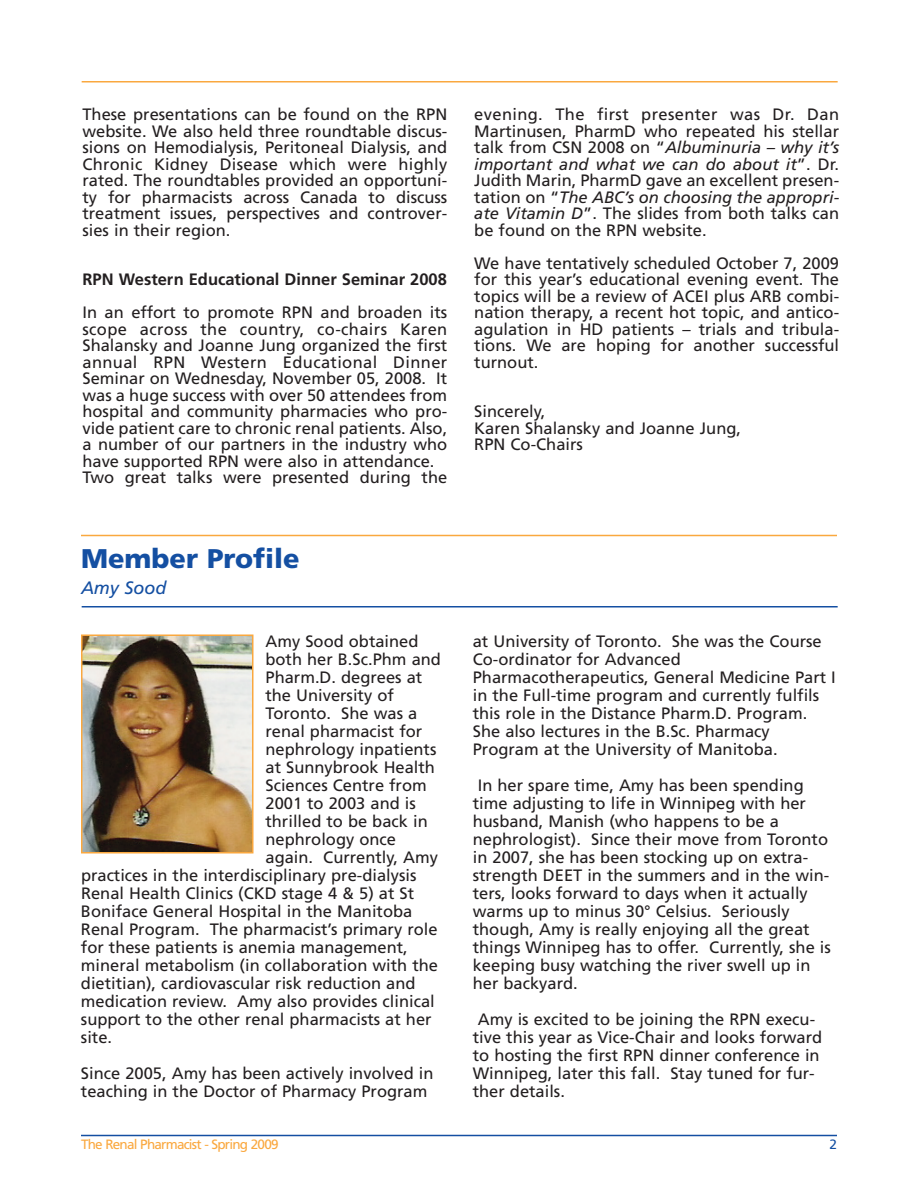
<style>
.page{position:relative;width:918px;height:1188px;background:#fff}
.page>*{position:absolute;margin:0;border:0;box-sizing:border-box;transform-origin:0 0}
.t1{font:900 27px "Frutiger";color:#144fa2}
.t2{font:italic 18px "Frutiger";color:#144fa2}
.t3{font:16.5px/16.5px "Frutiger";color:#231f20}
.t4{font:700 16.5px "Frutiger";color:#231f20}
.t5{font:13.5px "Frutiger";letter-spacing:-.055em;color:#faa83f}
.t6{font:13.5px "Frutiger";color:#144fa2}
.s1{font-style:italic}
</style>
<div class="page">
<hr style="left:81px;top:1135px;width:756px;height:1px;background:#144fa2">
<hr style="left:82px;top:81px;width:756px;height:1px;background:#faa83f">
<hr style="left:81px;top:535px;width:756px;height:1px;background:#faa83f">
<hr style="left:82px;top:606px;width:756px;height:2px;background:#144fa2">
<img style="left:84px;top:637px;width:167px;height:214px">
<div style="left:81px;top:634px;width:173px;height:220px;border:2px solid #faa83f"></div>
<p class="t3" style="left:82px;top:108px;width:366px;text-align:justify">These presentations can be found on the RPN website. We also held three roundtable discus&shy;sions on Hemodialysis, Peritoneal Dialysis, and Chronic Kidney Disease which were highly rated. The roundtables provided an opportuni&shy;ty for pharmacists across Canada to discuss treatment issues, perspectives and controver&shy;sies in their region.</p>
<p class="t4" style="left:82px;top:273px;width:366px">RPN Western Educational Dinner Seminar 2008</p>
<p class="t3" style="left:82px;top:306px;width:366px">In an effort to promote RPN and broaden its scope across the country, co-chairs Karen Shalansky and Joanne Jung organized the first annual RPN Western Educational Dinner Seminar on Wednesday, November 05, 2008. It was a huge success with over 50 attendees from hospital and community pharmacies who pro&shy;vide patient care to chronic renal patients. Also, a number of our partners in the industry who have supported RPN were also in attendance.<br>Two great talks were presented during the</p>
<h1 class="t1" style="left:81px;top:548px;width:220px">Member Profile</h1>
<p class="t2" style="left:81px;top:580px;width:87px">Amy Sood</p>
<p class="t3" style="left:266px;top:634px;width:155px">Amy Sood obtained</p>
<p class="t3" style="left:266px;top:652px;width:177px">both her B.Sc.Phm and</p>
<p class="t3" style="left:266px;top:670px;width:158px">Pharm.D. degrees at</p>
<p class="t3" style="left:265px;top:688px;width:130px">the University of</p>
<p class="t3" style="left:266px;top:706px;width:153px">Toronto. She was a</p>
<p class="t3" style="left:266px;top:724px;width:158px">renal pharmacist for</p>
<p class="t3" style="left:266px;top:742px;width:172px">nephrology inpatients</p>
<p class="t3" style="left:266px;top:760px;width:171px">at Sunnybrook Health</p>
<p class="t3" style="left:266px;top:778px;width:163px">Sciences Centre from</p>
<p class="t3" style="left:266px;top:796px;width:152px">2001 to 2003 and is</p>
<p class="t3" style="left:266px;top:814px;width:164px">thrilled to be back in</p>
<p class="t3" style="left:266px;top:832px;width:132px">nephrology once</p>
<p class="t3" style="left:266px;top:850px;width:174px">again. Currently, Amy</p>
<p class="t3" style="left:81px;top:868px;width:337px">practices in the interdisciplinary pre-dialysis</p>
<p class="t3" style="left:81px;top:886px;width:335px">Renal Health Clinics (CKD stage 4 &amp; 5) at St</p>
<p class="t3" style="left:81px;top:904px;width:333px">Boniface General Hospital in the Manitoba</p>
<p class="t3" style="left:81px;top:922px;width:358px">Renal Program. The pharmacist’s primary role</p>
<p class="t3" style="left:81px;top:940px;width:328px">for these patients is anemia management,</p>
<p class="t3" style="left:81px;top:958px;width:359px">mineral metabolism (in collaboration with the</p>
<p class="t3" style="left:81px;top:976px;width:336px">dietitian), cardiovascular risk reduction and</p>
<p class="t3" style="left:81px;top:994px;width:355px">medication review. Amy also provides clinical</p>
<p class="t3" style="left:81px;top:1012px;width:352px">support to the other renal pharmacists at her</p>
<p class="t3" style="left:81px;top:1030px;width:33px">site.</p>
<p class="t3" style="left:81px;top:1065px;width:354px;line-height:18px">Since 2005, Amy has been actively involved in teaching in the Doctor of Pharmacy Program</p>
<p class="t3" style="left:474px;top:108px;width:366px;text-align:justify">evening. The first presenter was Dr. Dan Martinusen, PharmD who repeated his stellar talk from CSN 2008 on “<span class="s1">Albuminuria – why it’s important and what we can do about it</span>”. Dr.<br>Judith Marin, PharmD gave an excellent presen&shy;tation on “<span class="s1">The ABC’s on choosing the appropri&shy;ate Vitamin D</span>”. The slides from both talks can be found on the RPN website.</p>
<p class="t3" style="left:474px;top:256px;width:366px;text-align:justify">We have tentatively scheduled October 7, 2009 for this year’s educational evening event. The topics will be a review of ACEI plus ARB combi&shy;nation therapy, a recent hot topic, and antico&shy;agulation in HD patients – trials and tribula&shy;tions. We are hoping for another successful turnout.</p>
<p class="t3" style="left:474px;top:405px;width:268px">Sincerely,<br>Karen Shalansky and Joanne Jung,<br>RPN Co-Chairs</p>
<p class="t3" style="left:473px;top:633px;width:365px;line-height:18px">at University of Toronto. She was the Course Co-ordinator for Advanced Pharmacotherapeutics, General Medicine Part I in the Full-time program and currently fulfils this role in the Distance Pharm.D. Program.<br>She also lectures in the B.Sc. Pharmacy Program at the University of Manitoba.</p>
<p class="t3" style="left:473px;top:777px;width:360px;line-height:18px;text-indent:5px">In her spare time, Amy has been spending time adjusting to life in Winnipeg with her husband, Manish (who happens to be a nephrologist). Since their move from Toronto in 2007, she has been stocking up on extra&shy;strength DEET in the summers and in the win&shy;ters, looks forward to days when it actually warms up to minus 30° Celsius. Seriously though, Amy is really enjoying all the great things Winnipeg has to offer. Currently, she is keeping busy watching the river swell up in her backyard.</p>
<p class="t3" style="left:473px;top:1011px;width:351px;line-height:18px;text-indent:5px">Amy is excited to be joining the RPN execu&shy;tive this year as Vice-Chair and looks forward to hosting the first RPN dinner conference in Winnipeg, later this fall. Stay tuned for fur&shy;ther details.</p>
<p class="t5" style="left:81px;top:1139px;width:199px">The Renal Pharmacist - Spring 2009</p>
<p class="t6" style="left:829px;top:1138px;width:9px">2</p>
</div>
